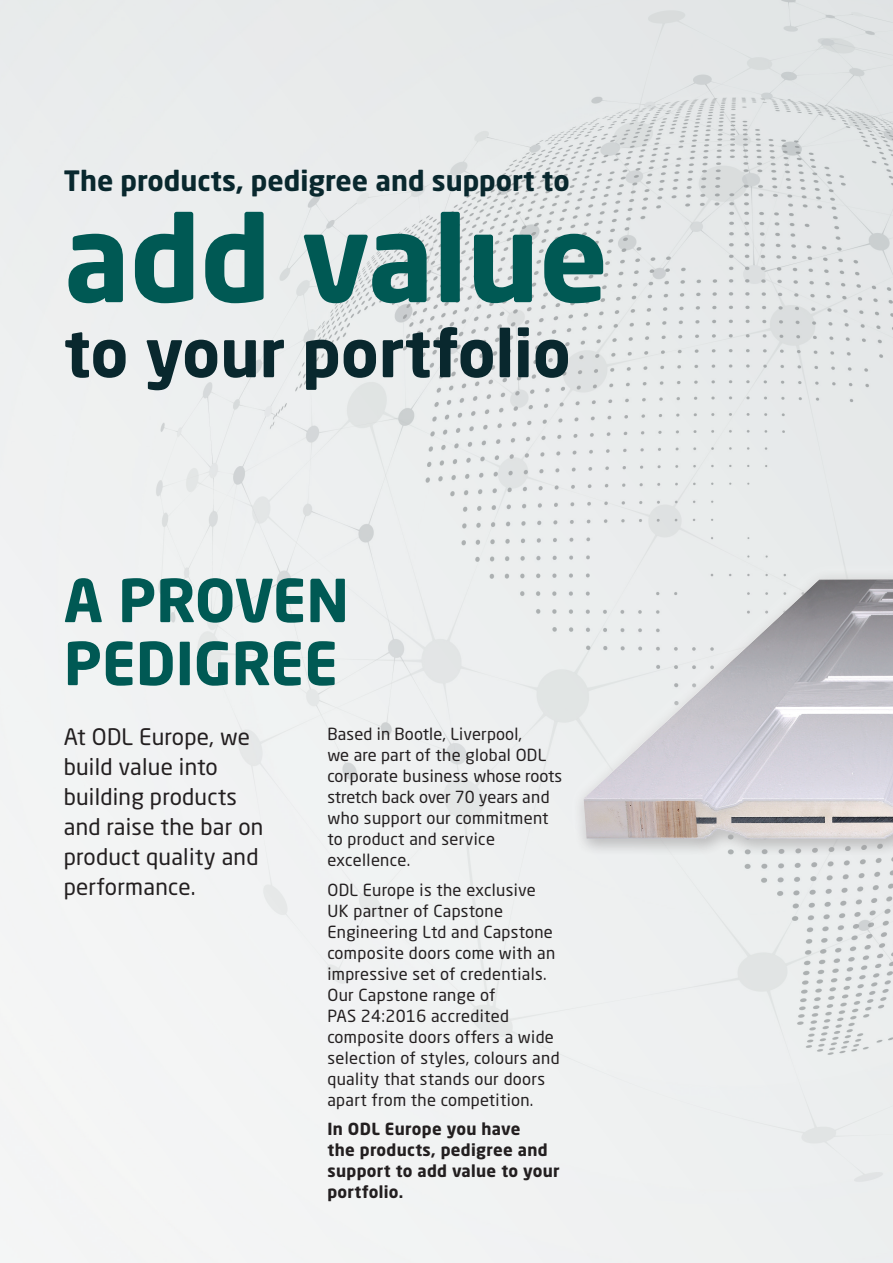
<style>
.page{position:relative;width:893px;height:1263px;background:#fff}
.page>*{position:absolute;margin:0;border:0;box-sizing:border-box;transform-origin:0 0}
.t1{font:700 117.75px "Neo Sans W1 G";color:#005954}
.t2{font:700 64.65px "Neo Sans W1 G";color:#09282e}
.t3{font:700 58.5px/63px "Neo Sans W1 G";color:#005954}
.t4{font:700 27.75px "Neo Sans W1 G";color:#09282e}
.BODY{font:22.5px/30px "Neo Sans W1 G";letter-spacing:.01em;color:#231f20}
.BODY-2{font:16.5px/21px "Neo Sans W1 G";letter-spacing:.02em;color:#231f20}
.BODY-3{font:700 16.5px/21px "Neo Sans W1 G";letter-spacing:.02em;color:#231f20}
</style>
<div class="page">
<img style="left:0;top:0;width:893px;height:1263px">
<div style="left:564px;top:559px;width:329px;height:300px;background:#fff;opacity:.75"></div>
<img style="left:584px;top:579px;width:309px;height:260px">
<p class="t4" style="left:64px;top:163px;width:507px">The products, pedigree and support to</p>
<p class="t1" style="left:64px;top:183px;width:546px">add value</p>
<p class="t2" style="left:64px;top:312px;width:508px">to your portfolio</p>
<p class="t3" style="left:64px;top:568px;width:287px">A PROVEN<br>PEDIGREE</p>
<p class="BODY" style="left:64px;top:721px;width:201px">At ODL Europe, we build value into building products and raise the bar on product quality and performance.</p>
<p class="BODY-2" style="left:327px;top:723px;width:236px">Based in Bootle, Liverpool,<br>we are part of the global ODL corporate business whose roots stretch back over 70 years and who support our commitment to product and service excellence.</p>
<p class="BODY-2" style="left:327px;top:879px;width:234px">ODL Europe is the exclusive<br>UK partner of Capstone<br>Engineering Ltd and Capstone composite doors come with an impressive set of credentials.<br>Our Capstone range of<br>PAS 24:2016 accredited composite doors offers a wide selection of styles, colours and quality that stands our doors apart from the competition.</p>
<p class="BODY-3" style="left:327px;top:1118px;width:234px">In ODL Europe you have<br>the products, pedigree and support to add value to your portfolio.</p>
</div>
